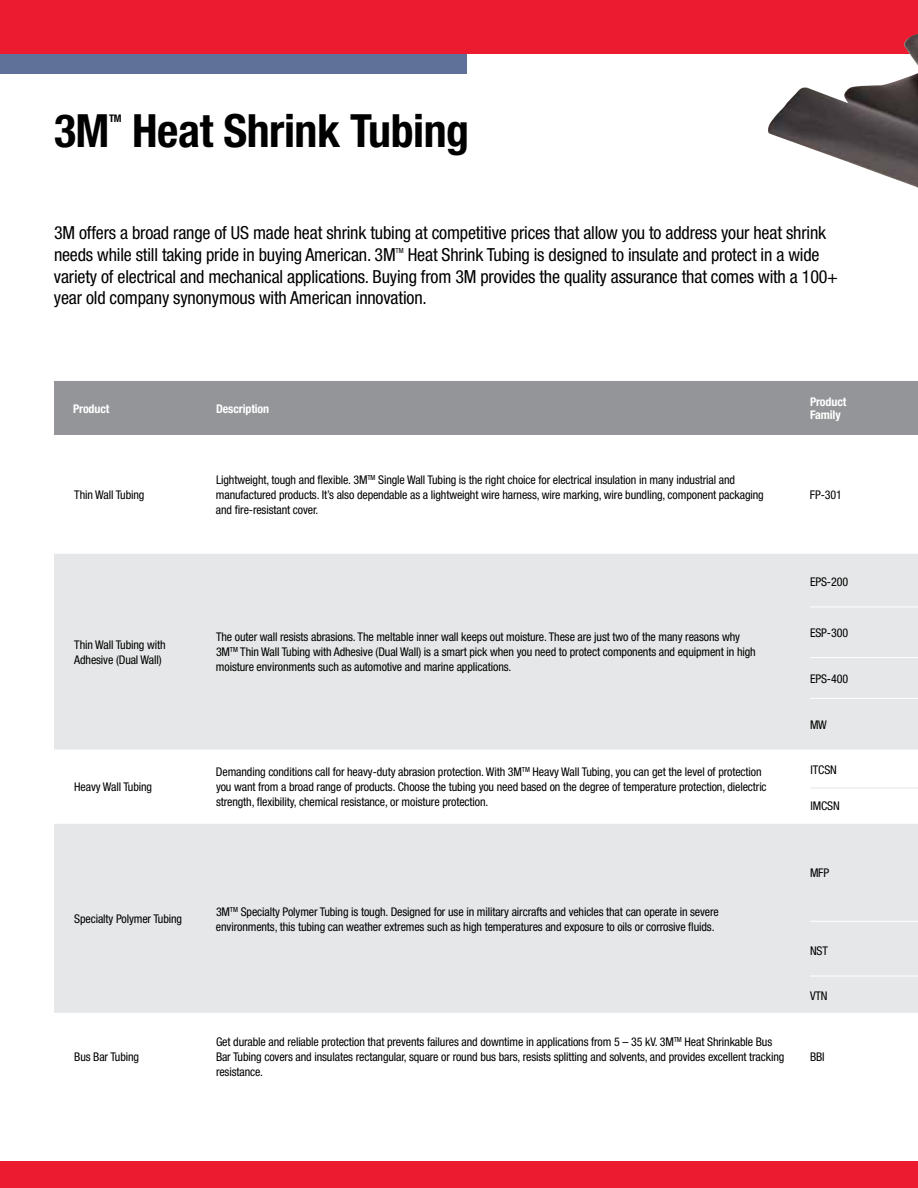
<style>
.page{position:relative;width:918px;height:1188px;background:#fff}
.page>*{position:absolute;margin:0;border:0;box-sizing:border-box;transform-origin:0 0}
.t1{font:700 condensed 45.9px "Helvetica Neue";letter-spacing:-.01em;color:#000}
.t2{font:condensed 18px/21.6px "Helvetica Neue";letter-spacing:-.01em;color:#000}
.t3{font:condensed 12px/15px "Helvetica Neue";letter-spacing:-.01em;color:#000}
.t4{font:700 condensed 12px/13.5px "Helvetica Neue";letter-spacing:-.01em;color:#fff}
.t5{font:700 condensed 10.5px "Helvetica Neue";color:#000}
.t6{font:condensed 7.05px "Helvetica Neue";color:#000}
</style>
<div class="page">
<div style="left:0;top:30px;width:467px;height:44px;background:#5f7099"></div>
<div style="left:0;top:1161px;width:918px;height:27px;background:#ed1b2f"></div>
<div style="left:54px;top:381px;width:864px;height:54px;background:#939598"></div>
<svg style="left:54px;top:554px;width:864px;height:459px;fill:#e6e7e8"></svg>
<hr style="left:810px;top:788px;width:108px;height:1px;background:#e6e7e8">
<div style="left:0;top:0;width:918px;height:54px;background:#ed1b2f"></div>
<img style="left:768px;top:34px;width:150px;height:154px">
<hr style="left:810px;top:921px;width:108px;height:1px;background:#fff">
<hr style="left:810px;top:976px;width:108px;height:1px;background:#fff">
<hr style="left:810px;top:607px;width:108px;height:1px;background:#fff">
<hr style="left:810px;top:657px;width:108px;height:1px;background:#fff">
<hr style="left:810px;top:698px;width:108px;height:1px;background:#fff">
<h1 class="t1" style="left:54px;top:103px;width:57px">3M</h1>
<p class="t5" style="left:109px;top:111px;width:14px">TM</p>
<h1 class="t1" style="left:132px;top:103px;width:339px">Heat Shrink Tubing</h1>
<h2 class="t2" style="left:54px;top:222px;width:774px">3M offers a broad range of US made heat shrink tubing at competitive prices that allow you to address your heat shrink needs while still taking pride in buying American. 3M</h2>
<p class="t6" style="left:396px;top:246px;width:10px">TM</p>
<p class="t2" style="left:54px;top:244px;width:786px;text-indent:354px">Heat Shrink Tubing is designed to insulate and protect in a wide variety of electrical and mechanical applications. Buying from 3M provides the quality assurance that comes with a 100+ year old company synonymous with American innovation.</p>
<p class="t4" style="left:73px;top:401px;width:38px">Product</p>
<p class="t4" style="left:216px;top:401px;width:55px">Description</p>
<p class="t4" style="left:810px;top:395px;width:38px">Product<br>Family</p>
<p class="t3" style="left:74px;top:487px;width:72px">Thin Wall Tubing</p>
<p class="t3" style="left:216px;top:472px;width:549px">Lightweight, tough and flexible. 3M<sup>TM</sup> Single Wall Tubing is the right choice for electrical insulation in many industrial and manufactured products. It’s also dependable as a lightweight wire harness, wire marking, wire bundling, component packaging and fire-resistant cover.</p>
<p class="t3" style="left:74px;top:637px;width:93px">Thin Wall Tubing with<br>Adhesive (Dual Wall)</p>
<p class="t3" style="left:216px;top:630px;width:541px">The outer wall resists abrasions. The meltable inner wall keeps out moisture. These are just two of the many reasons why<br>3M<sup>TM</sup> Thin Wall Tubing with Adhesive (Dual Wall) is a smart pick when you need to protect components and equipment in high moisture environments such as automotive and marine applications.</p>
<p class="t3" style="left:74px;top:780px;width:79px">Heavy Wall Tubing</p>
<p class="t3" style="left:216px;top:765px;width:552px">Demanding conditions call for heavy-duty abrasion protection. With 3M<sup>TM</sup> Heavy Wall Tubing, you can get the level of protection you want from a broad range of products. Choose the tubing you need based on the degree of temperature protection, dielectric strength, flexibility, chemical resistance, or moisture protection.</p>
<p class="t3" style="left:74px;top:911px;width:109px">Specialty Polymer Tubing</p>
<p class="t3" style="left:216px;top:904px;width:504px">3M<sup>TM</sup> Specialty Polymer Tubing is tough. Designed for use in military aircrafts and vehicles that can operate in severe environments, this tubing can weather extremes such as high temperatures and exposure to oils or corrosive fluids.</p>
<p class="t3" style="left:74px;top:1050px;width:66px">Bus Bar Tubing</p>
<p class="t3" style="left:216px;top:1035px;width:570px">Get durable and reliable protection that prevents failures and downtime in applications from 5 – 35 kV. 3M<sup>TM</sup> Heat Shrinkable Bus<br>Bar Tubing covers and insulates rectangular, square or round bus bars, resists splitting and solvents, and provides excellent tracking resistance.</p>
<p class="t3" style="left:810px;top:487px;width:34px">FP-301</p>
<p class="t3" style="left:810px;top:574px;width:40px">EPS-200</p>
<p class="t3" style="left:810px;top:626px;width:40px">ESP-300</p>
<p class="t3" style="left:810px;top:672px;width:40px">EPS-400</p>
<p class="t3" style="left:810px;top:718px;width:18px">MW</p>
<p class="t3" style="left:811px;top:762px;width:28px">ITCSN</p>
<p class="t3" style="left:811px;top:799px;width:31px">IMCSN</p>
<p class="t3" style="left:810px;top:865px;width:21px">MFP</p>
<p class="t3" style="left:810px;top:943px;width:19px">NST</p>
<p class="t3" style="left:810px;top:988px;width:19px">VTN</p>
<p class="t3" style="left:810px;top:1050px;width:16px">BBI</p>
</div>
